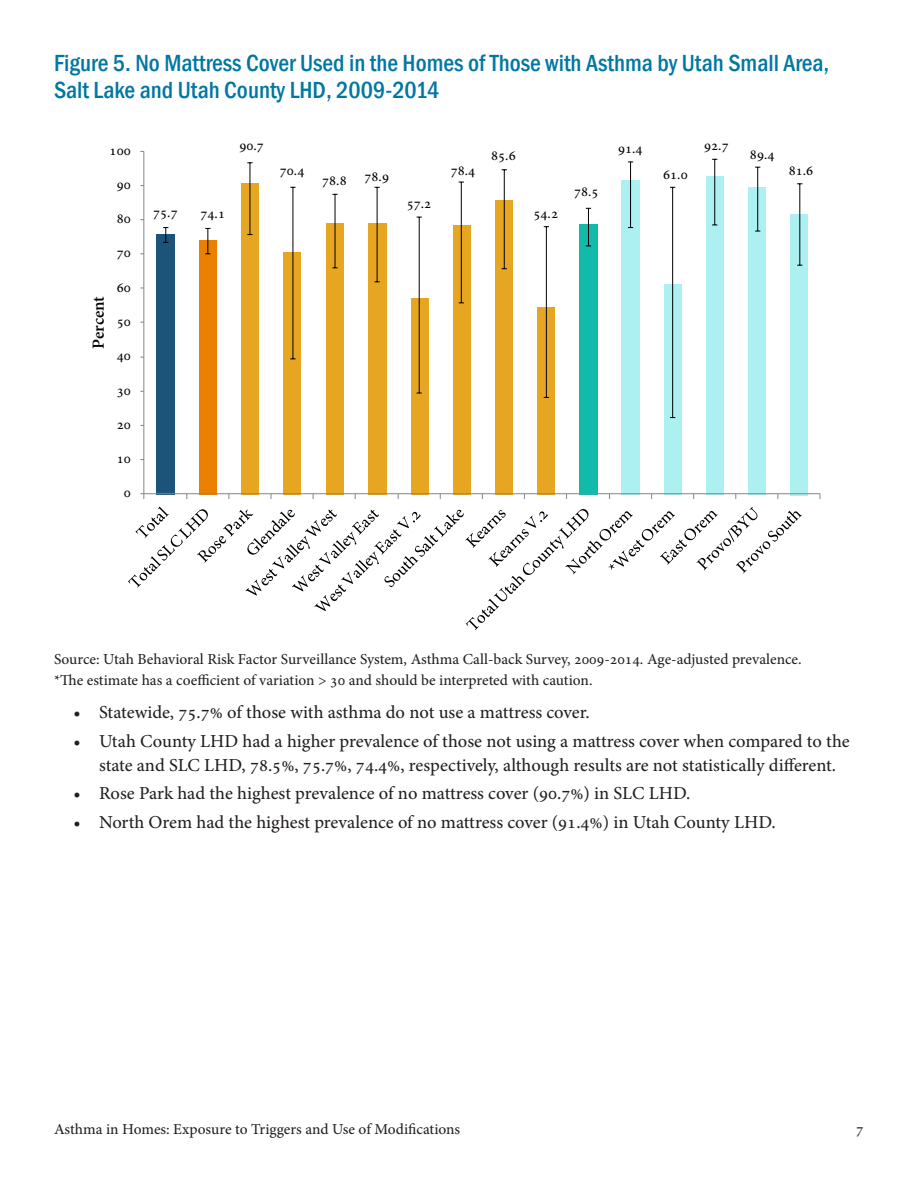
<style>
.page{position:relative;width:918px;height:1188px;background:#fff}
.page>*{position:absolute;margin:0;border:0;box-sizing:border-box;transform-origin:0 0}
.Figure_Title{font:500 condensed 24px/27px "Franklin Gothic";color:#0077a3}
.t1{font:18px/24px "Adobe Hebrew";color:#231f20}
.t2{font:700 16.65px "Adobe Hebrew";letter-spacing:-.015em;color:#000}
.Sources{font:15px "Adobe Hebrew";color:#231f20}
.t3{font:13.95px "Adobe Hebrew";color:#000}
</style>
<div class="page">
<div style="left:157px;top:234px;width:18px;height:261px;background:#1c5379"></div>
<div style="left:200px;top:240px;width:17px;height:255px;background:#eb7f00"></div>
<div style="left:242px;top:183px;width:17px;height:312px;background:#e6a621"></div>
<div style="left:284px;top:253px;width:17px;height:242px;background:#e6a621"></div>
<div style="left:326px;top:224px;width:17px;height:271px;background:#e6a621"></div>
<div style="left:368px;top:224px;width:18px;height:271px;background:#e6a621"></div>
<div style="left:411px;top:298px;width:17px;height:197px;background:#e6a621"></div>
<div style="left:453px;top:225px;width:18px;height:270px;background:#e6a621"></div>
<div style="left:495px;top:201px;width:18px;height:294px;background:#e6a621"></div>
<div style="left:537px;top:308px;width:18px;height:187px;background:#e6a621"></div>
<div style="left:579px;top:225px;width:19px;height:270px;background:#12baac"></div>
<div style="left:621px;top:181px;width:19px;height:314px;background:#acf0f2"></div>
<div style="left:664px;top:285px;width:18px;height:210px;background:#acf0f2"></div>
<div style="left:706px;top:176px;width:18px;height:319px;background:#acf0f2"></div>
<div style="left:749px;top:188px;width:17px;height:307px;background:#acf0f2"></div>
<div style="left:791px;top:214px;width:17px;height:281px;background:#acf0f2"></div>
<svg style="left:163px;top:227px;width:5px;height:16px"></svg>
<svg style="left:205px;top:228px;width:5px;height:26px"></svg>
<hr style="left:250px;top:163px;width:1px;height:72px;background:#000">
<hr style="left:292px;top:187px;width:1px;height:172px;background:#000">
<hr style="left:335px;top:194px;width:1px;height:74px;background:#000">
<hr style="left:377px;top:187px;width:1px;height:95px;background:#000">
<hr style="left:419px;top:217px;width:1px;height:176px;background:#000">
<hr style="left:461px;top:182px;width:1px;height:121px;background:#000">
<hr style="left:504px;top:170px;width:1px;height:99px;background:#000">
<hr style="left:546px;top:227px;width:1px;height:170px;background:#000">
<hr style="left:588px;top:208px;width:1px;height:38px;background:#000">
<hr style="left:630px;top:162px;width:1px;height:66px;background:#000">
<hr style="left:672px;top:187px;width:1px;height:231px;background:#000">
<hr style="left:714px;top:159px;width:1px;height:66px;background:#000">
<hr style="left:757px;top:167px;width:1px;height:64px;background:#000">
<hr style="left:799px;top:184px;width:1px;height:81px;background:#000">
<hr style="left:143px;top:151px;width:1px;height:343px;background:#868686">
<hr style="left:144px;top:493px;width:676px;height:1px;background:#868686">
<svg style="left:140px;top:493px;width:4px;height:6px"></svg>
<svg style="left:128px;top:506px;width:674px;height:124px"></svg>
<p class="Figure_Title" style="left:54px;top:49px;width:777px">Figure 5. No Mattress Cover Used in the Homes of Those with Asthma by Utah Small Area,<br>Salt Lake and Utah County LHD, 2009-2014</p>
<p class="t3" style="left:110px;top:142px;width:23px">100</p>
<p class="t3" style="left:117px;top:176px;width:16px">90</p>
<p class="t3" style="left:117px;top:210px;width:16px">80</p>
<p class="t3" style="left:117px;top:244px;width:16px">70</p>
<p class="t2" style="left:88px;top:349px;width:54px;rotate:-90deg">Percent</p>
<p class="t3" style="left:117px;top:279px;width:16px">60</p>
<p class="t3" style="left:117px;top:313px;width:16px">50</p>
<p class="t3" style="left:117px;top:347px;width:16px">40</p>
<p class="t3" style="left:117px;top:382px;width:16px">30</p>
<p class="t3" style="left:117px;top:416px;width:16px">20</p>
<p class="t3" style="left:117px;top:450px;width:16px">10</p>
<p class="t3" style="left:124px;top:484px;width:9px">0</p>
<p class="t3" style="left:239px;top:137px;width:26px">90.7</p>
<p class="t3" style="left:153px;top:204px;width:26px">75.7</p>
<p class="t3" style="left:201px;top:205px;width:26px">74.1</p>
<p class="t3" style="left:280px;top:162px;width:26px">70.4</p>
<p class="t3" style="left:322px;top:172px;width:26px">78.8</p>
<p class="t3" style="left:364px;top:168px;width:26px">78.9</p>
<p class="t3" style="left:407px;top:195px;width:26px">57.2</p>
<p class="t3" style="left:451px;top:162px;width:26px">78.4</p>
<p class="t3" style="left:491px;top:147px;width:26px">85.6</p>
<p class="t3" style="left:534px;top:205px;width:26px">54.2</p>
<p class="t3" style="left:574px;top:183px;width:26px">78.5</p>
<p class="t3" style="left:618px;top:140px;width:26px">91.4</p>
<p class="t3" style="left:663px;top:166px;width:26px">61.0</p>
<p class="t3" style="left:704px;top:137px;width:26px">92.7</p>
<p class="t3" style="left:750px;top:146px;width:26px">89.4</p>
<p class="t3" style="left:789px;top:162px;width:26px">81.6</p>
<p class="Sources" style="left:54px;top:650px;width:749px">Source: Utah Behavioral Risk Factor Surveillance System, Asthma Call-back Survey, 2009-2014. Age-adjusted prevalence.</p>
<p class="Sources" style="left:54px;top:671px;width:540px">*The estimate has a coefficient of variation &gt; 30 and should be interpreted with caution.</p>
<p class="t1" style="left:74px;top:701px;width:518px">• Statewide, 75.7% of those with asthma do not use a mattress cover.</p>
<p class="t1" style="left:99px;top:729px;width:752px;text-indent:-26px">• Utah County LHD had a higher prevalence of those not using a mattress cover when compared to the state and SLC LHD, 78.5%, 75.7%, 74.4%, respectively, although results are not statistically different.</p>
<p class="t1" style="left:74px;top:782px;width:618px">• Rose Park had the highest prevalence of no mattress cover (90.7%) in SLC LHD.</p>
<p class="t1" style="left:74px;top:810px;width:704px">• North Orem had the highest prevalence of no mattress cover (91.4%) in Utah County LHD.</p>
<p class="Sources" style="left:54px;top:1120px;width:408px">Asthma in Homes: Exposure to Triggers and Use of Modifications</p>
<p class="Sources" style="left:856px;top:1120px;width:9px">7</p>
</div>
